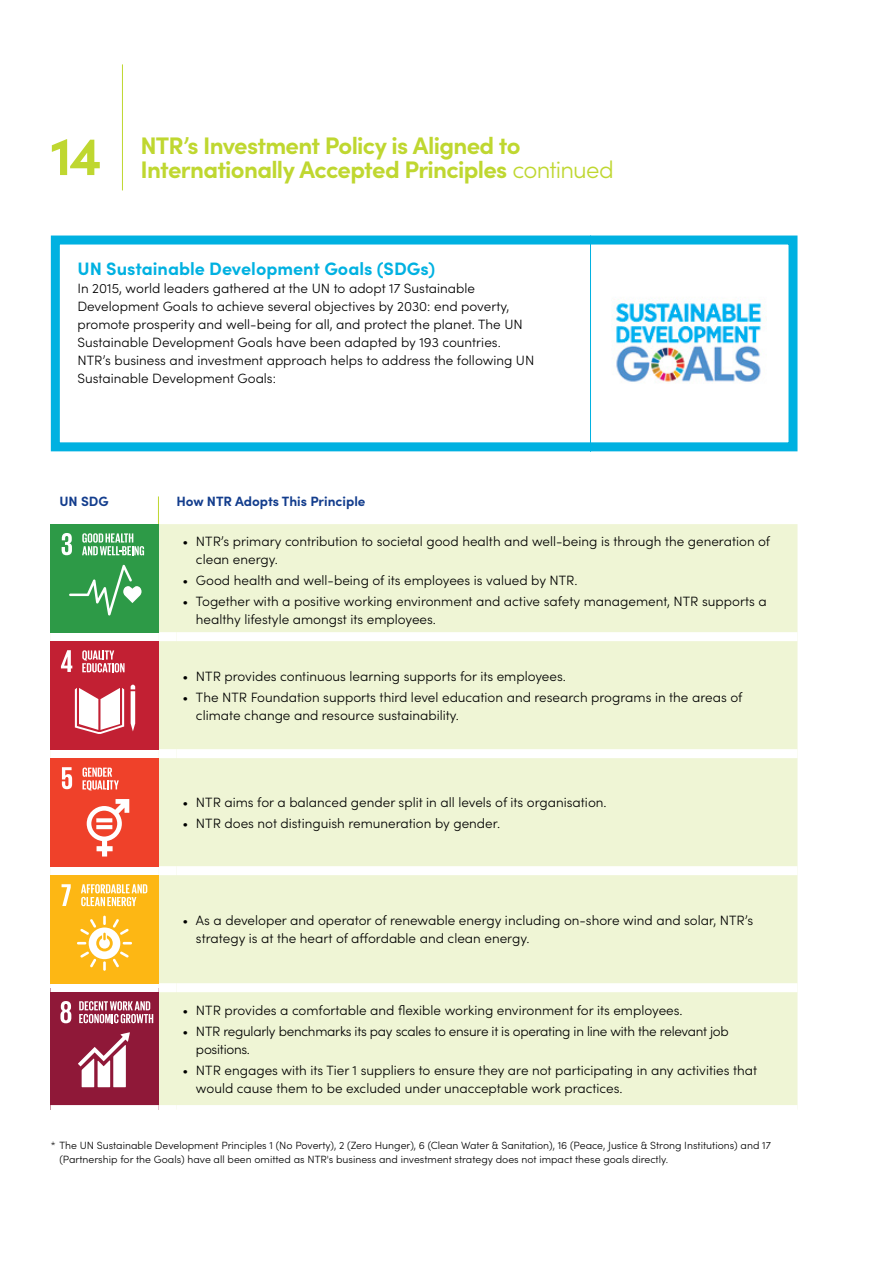
<style>
.page{position:relative;width:893px;height:1263px;background:#fff}
.page>*{position:absolute;margin:0;border:0;box-sizing:border-box;transform-origin:0 0}
.t1{font:700 54px "Sofia Pro";color:#bfd730}
.t2{font:700 24px/24px "Sofia Pro";letter-spacing:-.03em;color:#bfd730}
.t3{font:700 18px "Sofia Pro";color:#00b1e1}
.t4{font:300 13.5px/18px "Sofia Pro";color:#000}
.t5{font:300 13.5px/18px "Sofia Pro";letter-spacing:-.02em;color:#000}
.t6{font:700 13.5px "Sofia Pro";color:#133d8d}
.t7{font:300 10.5px/13.5px "Sofia Pro";color:#000}
.s1{font-weight:300}
</style>
<div class="page">
<div style="left:51px;top:236px;width:746px;height:215px;border:9px solid #00b1e1"></div>
<img style="left:612px;top:298px;width:154px;height:86px">
<hr style="left:590px;top:236px;width:1px;height:216px;background:#00b1e1">
<div style="left:158px;top:524px;width:639px;height:581px;background:#eff5d5"></div>
<div style="left:50px;top:988px;width:108px;height:121px;background:#8f1838"></div>
<div style="left:158px;top:632px;width:18px;height:9px;background:#fff"></div>
<div style="left:158px;top:749px;width:18px;height:9px;background:#fff"></div>
<div style="left:158px;top:866px;width:18px;height:9px;background:#fff"></div>
<div style="left:158px;top:983px;width:18px;height:9px;background:#fff"></div>
<div style="left:50px;top:983px;width:108px;height:9px;background:#fff"></div>
<div style="left:50px;top:1105px;width:108px;height:9px;background:#fff"></div>
<svg style="left:158px;top:496px;width:1px;height:28px"></svg>
<div style="left:176px;top:632px;width:621px;height:9px;background:#fff"></div>
<div style="left:176px;top:749px;width:621px;height:9px;background:#fff"></div>
<div style="left:176px;top:866px;width:621px;height:9px;background:#fff"></div>
<div style="left:176px;top:983px;width:621px;height:9px;background:#fff"></div>
<div style="left:50px;top:524px;width:108px;height:108px;background:#2d9a47"></div>
<svg style="left:69px;top:565px;width:73px;height:50px"></svg>
<svg style="left:62px;top:533px;width:10px;height:22px"></svg>
<svg style="left:82px;top:533px;width:62px;height:22px"></svg>
<div style="left:50px;top:641px;width:108px;height:108px;background:#c22033"></div>
<svg style="left:75px;top:688px;width:49px;height:46px"></svg>
<svg style="left:131px;top:685px;width:4px;height:46px"></svg>
<svg style="left:61px;top:650px;width:11px;height:22px"></svg>
<svg style="left:82px;top:650px;width:43px;height:22px"></svg>
<div style="left:50px;top:758px;width:108px;height:108px;background:#ef412a"></div>
<svg style="left:87px;top:799px;width:42px;height:57px"></svg>
<svg style="left:96px;top:818px;width:16px;height:4px"></svg>
<svg style="left:96px;top:825px;width:16px;height:4px"></svg>
<svg style="left:62px;top:767px;width:10px;height:22px"></svg>
<svg style="left:83px;top:767px;width:36px;height:24px"></svg>
<div style="left:50px;top:875px;width:108px;height:108px;background:#fdb714"></div>
<svg style="left:77px;top:916px;width:55px;height:55px"></svg>
<svg style="left:62px;top:884px;width:9px;height:22px"></svg>
<svg style="left:81px;top:884px;width:66px;height:22px"></svg>
<svg style="left:78px;top:1032px;width:52px;height:55px"></svg>
<svg style="left:60px;top:1001px;width:11px;height:22px"></svg>
<svg style="left:79px;top:1001px;width:74px;height:22px"></svg>
<hr style="left:122px;top:64px;width:1px;height:126px;background:#bfd730">
<h1 class="t1" style="left:50px;top:114px;width:53px">14</h1>
<h2 class="t2" style="left:140px;top:131px;width:475px">NTR’s Investment Policy is Aligned to<br>Internationally Accepted Principles <span class="s1">continued</span></h2>
<h3 class="t3" style="left:77px;top:255px;width:359px">UN Sustainable Development Goals (SDGs)</h3>
<p class="t4" style="left:77px;top:279px;width:458px">In 2015, world leaders gathered at the UN to adopt 17 Sustainable Development Goals to achieve several objectives by 2030: end poverty, promote prosperity and well-being for all, and protect the planet. The UN Sustainable Development Goals have been adapted by 193 countries.<br>NTR’s business and investment approach helps to address the following UN Sustainable Development Goals:</p>
<p class="t6" style="left:59px;top:491px;width:51px">UN SDG</p>
<p class="t6" style="left:176px;top:491px;width:191px">How NTR Adopts This Principle</p>
<p class="t4" style="left:196px;top:532px;width:576px;text-indent:-14px">• NTR’s primary contribution to societal good health and well-being is through the generation of clean energy.</p>
<p class="t4" style="left:182px;top:571px;width:397px">• Good health and well-being of its employees is valued by NTR.</p>
<p class="t4" style="left:196px;top:592px;width:572px;text-indent:-14px">• Together with a positive working environment and active safety management, NTR supports a healthy lifestyle amongst its employees.</p>
<p class="t4" style="left:182px;top:666px;width:385px">• NTR provides continuous learning supports for its employees.</p>
<p class="t4" style="left:196px;top:687px;width:548px;text-indent:-14px">• The NTR Foundation supports third level education and research programs in the areas of climate change and resource sustainability.</p>
<p class="t4" style="left:182px;top:792px;width:426px">• NTR aims for a balanced gender split in all levels of its organisation.</p>
<p class="t4" style="left:182px;top:813px;width:319px">• NTR does not distinguish remuneration by gender.</p>
<p class="t4" style="left:196px;top:911px;width:559px;text-indent:-14px">• As a developer and operator of renewable energy including on-shore wind and solar, NTR’s strategy is at the heart of affordable and clean energy.</p>
<p class="t4" style="left:182px;top:1000px;width:502px">• NTR provides a comfortable and flexible working environment for its employees.</p>
<p class="t5" style="left:196px;top:1021px;width:534px;text-indent:-14px">• NTR regularly benchmarks its pay scales to ensure it is operating in line with the relevant job positions.</p>
<p class="t4" style="left:196px;top:1060px;width:563px;text-indent:-14px">• NTR engages with its Tier 1 suppliers to ensure they are not participating in any activities that would cause them to be excluded under unacceptable work practices.</p>
<p class="t7" style="left:59px;top:1138px;width:713px;text-indent:-9px">* The UN Sustainable Development Principles 1 (No Poverty), 2 (Zero Hunger), 6 (Clean Water &amp; Sanitation), 16 (Peace, Justice &amp; Strong Institutions) and 17 (Partnership for the Goals) have all been omitted as NTR's business and investment strategy does not impact these goals directly.</p>
</div>
